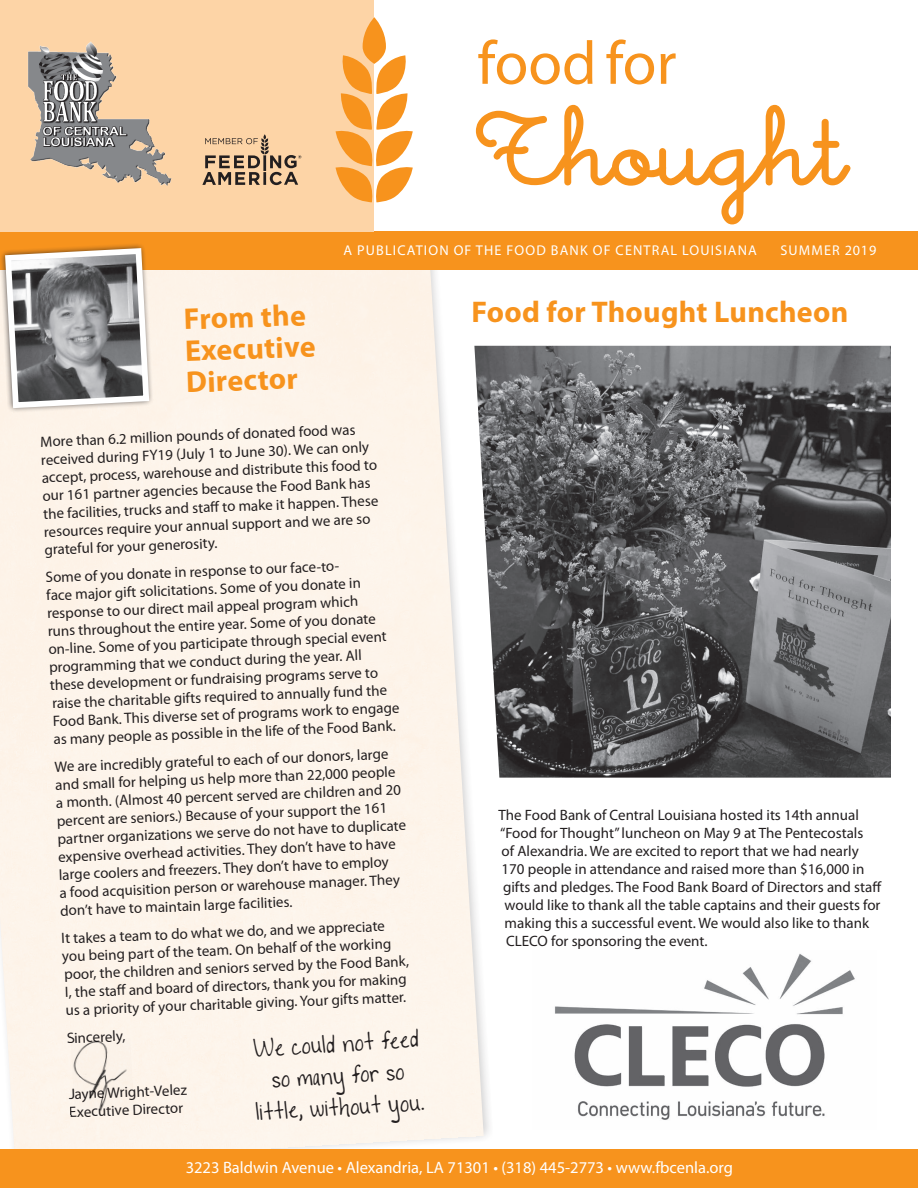
<style>
.page{position:relative;width:918px;height:1188px;background:#fff}
.page>*{position:absolute;margin:0;border:0;box-sizing:border-box;transform-origin:0 0}
.t1{font:61.5px "Myriad Pro";color:#f7931d}
.t2{font:36.75px/31.8px "To The Point";color:#231f20;text-align:center}
.t3{font:700 30px/31.5px "Myriad Pro";letter-spacing:.01em;color:#f7931d}
.t4{font:16.5px "Myriad Pro";color:#fff}
.t5{font:15px/18px "Myriad Pro";color:#231f20}
.t6{font:14.25px "Myriad Pro";letter-spacing:.08em;color:#fff}
</style>
<div class="page">
<div style="left:0;top:231px;width:918px;height:39px;background:#f7931d"></div>
<div style="left:0;top:0;width:374px;height:231px;background:#fdd4a6"></div>
<div style="left:0;top:1149px;width:918px;height:39px;background:#f7931d"></div>
<svg style="left:336px;top:17px;width:77px;height:185px"></svg>
<svg style="left:0;top:244px;width:156px;height:171px;background:#a39d97"></svg>
<img style="left:28px;top:41px;width:144px;height:145px">
<svg style="left:202px;top:134px;width:99px;height:51px"></svg>
<svg style="left:476px;top:105px;width:374px;height:119px"></svg>
<img style="left:71px;top:1038px;width:63px;height:75px">
<img style="left:474px;top:346px;width:417px;height:432px">
<img style="left:555px;top:954px;width:300px;height:166px">
<h1 class="t1" style="left:477px;top:25px;width:201px">food for</h1>
<p class="t6" style="left:344px;top:241px;width:415px">A PUBLICATION OF THE FOOD BANK OF CENTRAL LOUISIANA</p>
<p class="t6" style="left:780px;top:241px;width:97px">SUMMER 2019</p>
<h3 class="t3" style="left:183px;top:303px;width:132px;rotate:-2deg">From the<br>Executive<br>Director</h3>
<p class="t5" style="left:40px;top:432px;width:337px;rotate:-2deg">More than 6.2 million pounds of donated food was received during FY19 (July 1 to June 30). We can only accept, process, warehouse and distribute this food to our 161 partner agencies because the Food Bank has the facilities, trucks and staff to make it happen. These resources require your annual support and we are so grateful for your generosity.</p>
<p class="t5" style="left:45px;top:567px;width:350px;rotate:-2deg">Some of you donate in response to our face-to-<br>face major gift solicitations. Some of you donate in response to our direct mail appeal program which<br>runs throughout the entire year. Some of you donate on-line. Some of you participate through special event programming that we conduct during the year. All these development or fundraising programs serve to raise the charitable gifts required to annually fund the Food Bank. This diverse set of programs work to engage as many people as possible in the life of the Food Bank.</p>
<p class="t5" style="left:54px;top:757px;width:351px;rotate:-2deg">We are incredibly grateful to each of our donors, large and small for helping us help more than 22,000 people a month. (Almost 40 percent served are children and 20 percent are seniors.) Because of your support the 161 partner organizations we serve do not have to duplicate expensive overhead activities. They don’t have to have large coolers and freezers. They don’t have to employ<br>a food acquisition person or warehouse manager. They don’t have to maintain large facilities.</p>
<p class="t5" style="left:61px;top:929px;width:348px;rotate:-2deg">It takes a team to do what we do, and we appreciate you being part of the team. On behalf of the working poor, the children and seniors served by the Food Bank, I, the staff and board of directors, thank you for making us a priority of your charitable giving. Your gifts matter.</p>
<p class="t5" style="left:67px;top:1029px;width:60px;rotate:-2deg">Sincerely,</p>
<h2 class="t2" style="left:252px;top:1028px;width:170px;rotate:-3deg">We could not feed so many for so little, without you.</h2>
<p class="t5" style="left:69px;top:1085px;width:119px;rotate:-2deg">Jayne Wright-Velez<br>Executive Director</p>
<h3 class="t3" style="left:471px;top:295px;width:378px">Food for Thought Luncheon</h3>
<p class="t5" style="left:499px;top:805px;width:362px">The Food Bank of Central Louisiana hosted its 14th annual</p>
<p class="t5" style="left:500px;top:823px;width:365px">“Food for Thought” luncheon on May 9 at The Pentecostals</p>
<p class="t5" style="left:502px;top:841px;width:359px">of Alexandria. We are excited to report that we had nearly</p>
<p class="t5" style="left:502px;top:859px;width:364px">170 people in attendance and raised more than $16,000 in</p>
<p class="t5" style="left:503px;top:877px;width:380px">gifts and pledges. The Food Bank Board of Directors and staff</p>
<p class="t5" style="left:505px;top:895px;width:377px">would like to thank all the table captains and their guests for</p>
<p class="t5" style="left:505px;top:913px;width:366px">making this a successful event. We would also like to thank</p>
<p class="t5" style="left:506px;top:931px;width:203px">CLECO for sponsoring the event.</p>
<p class="t4" style="left:186px;top:1157px;width:549px">3223 Baldwin Avenue • Alexandria, LA 71301 • (318) 445-2773 • www.fbcenla.org</p>
</div>
